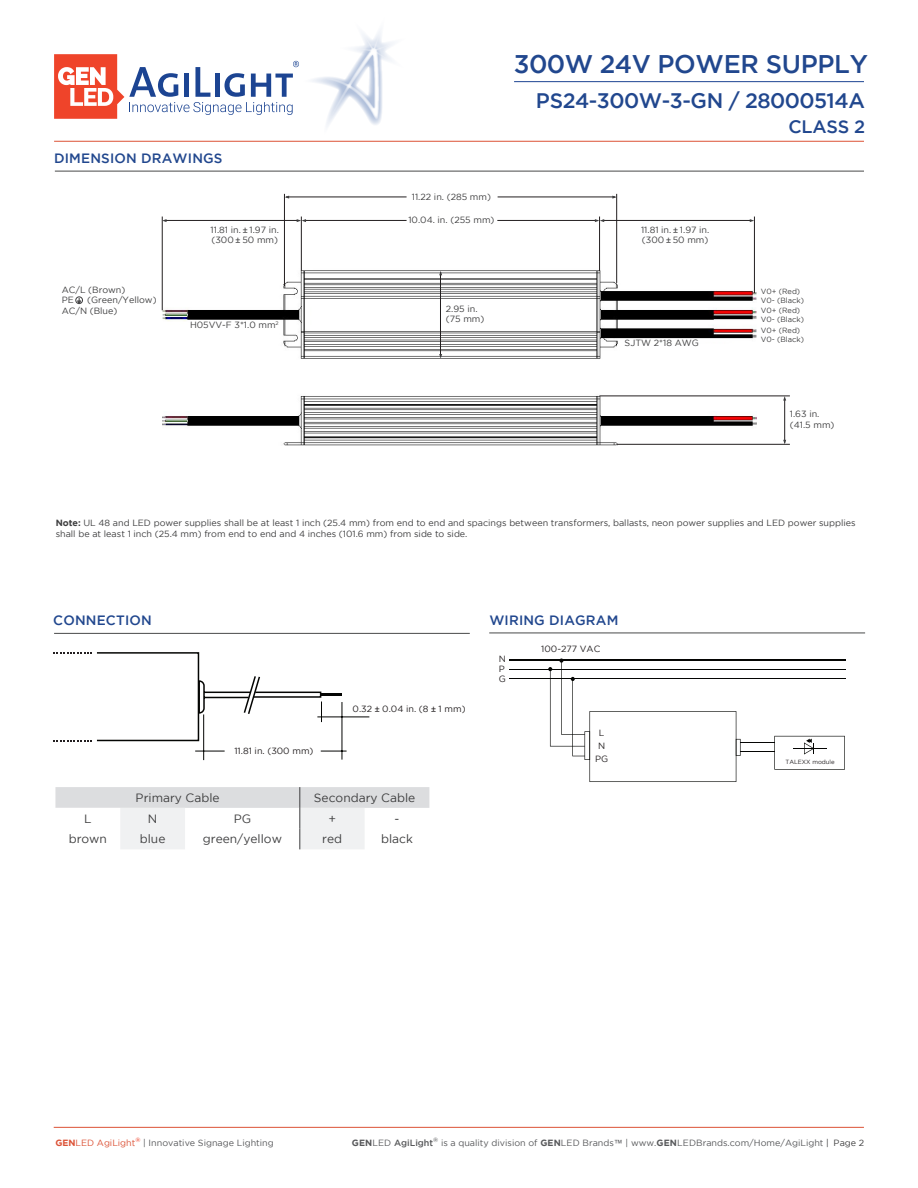
<style>
.page{position:relative;width:918px;height:1188px;background:#fff}
.page>*{position:absolute;margin:0;border:0;box-sizing:border-box;transform-origin:0 0}
.t1{font:500 25.5px "Gotham";letter-spacing:-.01em;color:#21478e}
.t2{font:500 21px "Gotham";letter-spacing:-.025em;color:#21478e}
.t3{font:500 18px "Gotham";letter-spacing:-.01em;color:#21478e}
.t4{font:500 13.5px "Gotham";letter-spacing:.015em;color:#21478e}
.t5{font:12px "Gotham";color:#3e3e3f}
.bullet_points{font:9px/10.5px "Gotham";color:#3e3e3f}
.t6{font:9px "Gotham";color:#57585a}
.t7{font:9px "Gotham";color:#231f20}
.t8{font:500 9px "Gotham";color:#57585a}
.bullet_points-2{font:7.5px "Gotham";color:#3e3e3f}
.t9{font:500 6.15px "Gotham";color:#57585a}
.t10{font:6px "Gotham";color:#231f20}
.s1{font-family:"Arial"}
.s2{font-weight:700}
.s3{font-weight:700;color:#dc5236}
.s4{color:#dc5236}
.s5{font-family:"Gill Sans MT Pro";font-weight:500}
.s6{color:#3e3e3f}
.s7{font-weight:400}
</style>
<div class="page">
<svg style="left:54px;top:54px;width:230px;height:65px"></svg>
<hr style="left:54px;top:141px;width:810px;height:1px;background:#dc5235">
<img style="left:284px;top:31px;width:141px;height:111px">
<hr style="left:54px;top:1127px;width:810px;height:1px;background:#dc5236">
<img style="left:162px;top:264px;width:594px;height:182px">
<hr style="left:55px;top:171px;width:809px;height:1px;background:#494a4a">
<div style="left:76px;top:297px;width:7px;height:7px;border:1px solid #3e3e3f;border-radius:50%"></div>
<svg style="left:77px;top:298px;width:4px;height:5px"></svg>
<hr style="left:162px;top:217px;width:1px;height:93px;background:#231f20">
<hr style="left:164px;top:220px;width:136px;height:1px;background:#231f20">
<hr style="left:303px;top:220px;width:104px;height:1px;background:#231f20">
<hr style="left:286px;top:197px;width:121px;height:1px;background:#231f20">
<hr style="left:498px;top:197px;width:117px;height:1px;background:#231f20">
<hr style="left:497px;top:220px;width:101px;height:1px;background:#231f20">
<hr style="left:440px;top:272px;width:1px;height:84px;background:#231f20">
<hr style="left:602px;top:220px;width:150px;height:1px;background:#231f20">
<hr style="left:784px;top:399px;width:1px;height:44px;background:#231f20">
<hr style="left:301px;top:217px;width:1px;height:54px;background:#231f20">
<hr style="left:284px;top:194px;width:1px;height:92px;background:#231f20">
<hr style="left:616px;top:194px;width:1px;height:89px;background:#231f20">
<hr style="left:599px;top:396px;width:191px;height:1px;background:#231f20">
<hr style="left:617px;top:444px;width:173px;height:1px;background:#231f20">
<hr style="left:599px;top:217px;width:1px;height:54px;background:#231f20">
<hr style="left:754px;top:217px;width:1px;height:76px;background:#231f20">
<svg style="left:783px;top:396px;width:3px;height:5px"></svg>
<svg style="left:439px;top:271px;width:3px;height:4px"></svg>
<svg style="left:439px;top:354px;width:3px;height:5px"></svg>
<svg style="left:612px;top:196px;width:5px;height:3px"></svg>
<svg style="left:595px;top:219px;width:9px;height:3px"></svg>
<svg style="left:297px;top:219px;width:9px;height:3px"></svg>
<svg style="left:162px;top:219px;width:5px;height:3px"></svg>
<svg style="left:55px;top:787px;width:374px;height:62px"></svg>
<hr style="left:54px;top:633px;width:416px;height:1px;background:#494a4a">
<hr style="left:489px;top:633px;width:376px;height:1px;background:#494a4a">
<hr style="left:509px;top:659px;width:337px;height:2px;background:#040503">
<hr style="left:509px;top:669px;width:337px;height:1px;background:#040503">
<hr style="left:740px;top:743px;width:35px;height:1px;background:#040503">
<hr style="left:740px;top:751px;width:35px;height:1px;background:#040503">
<svg style="left:774px;top:736px;width:71px;height:34px"></svg>
<div style="left:96px;top:652px;width:103px;height:89px;border:2px solid #040503"></div>
<svg style="left:53px;top:652px;width:39px;height:1px"></svg>
<svg style="left:53px;top:740px;width:39px;height:2px"></svg>
<hr style="left:321px;top:693px;width:21px;height:3px;background:#040503">
<hr style="left:203px;top:714px;width:1px;height:46px;background:#040503">
<hr style="left:195px;top:751px;width:30px;height:1px;background:#040503">
<hr style="left:342px;top:702px;width:1px;height:58px;background:#040503">
<svg style="left:321px;top:751px;width:26px;height:1px"></svg>
<svg style="left:198px;top:675px;width:124px;height:47px"></svg>
<hr style="left:317px;top:717px;width:52px;height:1px;background:#040503">
<hr style="left:509px;top:679px;width:337px;height:1px;background:#040503">
<svg style="left:548px;top:658px;width:193px;height:124px"></svg>
<hr style="left:514px;top:81px;width:350px;height:1px;background:#1c4492">
<p class="t4" style="left:54px;top:151px;width:170px">DIMENSION DRAWINGS</p>
<p class="bullet_points" style="left:62px;top:284px;width:65px">AC/L (Brown)</p>
<p class="bullet_points" style="left:62px;top:295px;width:14px">PE</p>
<p class="bullet_points" style="left:87px;top:295px;width:71px">(Green/Yellow)</p>
<p class="bullet_points" style="left:62px;top:305px;width:57px">AC/N (Blue)</p>
<p class="bullet_points" style="left:211px;top:224px;width:70px">11.81 in. <span class="s1">±</span> 1.97 in. (300 <span class="s1">±</span> 50 mm)</p>
<p class="bullet_points" style="left:190px;top:320px;width:90px">H05VV-F 3*1.0 mm<sup>2</sup></p>
<p class="t1" style="left:514px;top:49px;width:356px">300W 24V POWER SUPPLY</p>
<p class="t2" style="left:536px;top:89px;width:331px">PS24-300W-3-GN / 28000514A</p>
<p class="t3" style="left:789px;top:116px;width:78px">CLASS 2</p>
<p class="bullet_points" style="left:412px;top:191px;width:81px">11.22 in. (285 mm)</p>
<p class="bullet_points" style="left:408px;top:215px;width:88px">10.04. in. (255 mm)</p>
<p class="bullet_points" style="left:446px;top:303px;width:33px">2.95 in.</p>
<p class="bullet_points" style="left:446px;top:314px;width:40px">(75 mm)</p>
<p class="bullet_points" style="left:641px;top:224px;width:70px">11.81 in. <span class="s1">±</span> 1.97 in. (300 <span class="s1">±</span> 50 mm)</p>
<p class="bullet_points" style="left:625px;top:338px;width:76px">SJTW 2*18 AWG</p>
<p class="bullet_points-2" style="left:761px;top:287px;width:41px">V0+ (Red)</p>
<p class="bullet_points-2" style="left:761px;top:296px;width:45px">V0- (Black)</p>
<p class="bullet_points-2" style="left:761px;top:306px;width:41px">V0+ (Red)</p>
<p class="bullet_points-2" style="left:761px;top:315px;width:45px">V0- (Black)</p>
<p class="bullet_points-2" style="left:761px;top:326px;width:41px">V0+ (Red)</p>
<p class="bullet_points-2" style="left:761px;top:335px;width:45px">V0- (Black)</p>
<p class="bullet_points" style="left:790px;top:409px;width:31px">1.63 in.</p>
<p class="bullet_points" style="left:790px;top:419px;width:46px">(41.5 mm)</p>
<p class="bullet_points" style="left:56px;top:518px;width:801px"><span class="s2">Note:</span> UL 48 and LED power supplies shall be at least 1 inch (25.4 mm) from end to end and spacings between transformers, ballasts, neon power supplies and LED power supplies shall be at least 1 inch (25.4 mm) from end to end and 4 inches (101.6 mm) from side to side.</p>
<p class="t4" style="left:53px;top:613px;width:100px">CONNECTION</p>
<p class="t4" style="left:489px;top:612px;width:131px">WIRING DIAGRAM</p>
<p class="t7" style="left:234px;top:746px;width:81px">11.81 in. (300 mm)</p>
<p class="t7" style="left:353px;top:704px;width:114px">0.32 <span class="s1">±</span> 0.04 in. (8 <span class="s1">±</span> 1 mm)</p>
<p class="t5" style="left:136px;top:791px;width:85px">Primary Cable</p>
<p class="t5" style="left:314px;top:791px;width:103px">Secondary Cable</p>
<p class="t5" style="left:84px;top:812px;width:9px">L</p>
<p class="t5" style="left:148px;top:812px;width:11px">N</p>
<p class="t5" style="left:234px;top:812px;width:19px">PG</p>
<p class="t5" style="left:328px;top:812px;width:9px">+</p>
<p class="t5" style="left:395px;top:812px;width:6px">-</p>
<p class="t5" style="left:69px;top:833px;width:40px">brown</p>
<p class="t5" style="left:140px;top:833px;width:27px">blue</p>
<p class="t5" style="left:203px;top:833px;width:81px">green/yellow</p>
<p class="t5" style="left:322px;top:833px;width:21px">red</p>
<p class="t5" style="left:381px;top:833px;width:33px">black</p>
<p class="t7" style="left:499px;top:654px;width:9px">N</p>
<p class="t7" style="left:499px;top:664px;width:8px">P</p>
<p class="t7" style="left:499px;top:674px;width:9px">G</p>
<p class="t7" style="left:541px;top:644px;width:61px">100-277 VAC</p>
<p class="t7" style="left:599px;top:728px;width:7px">L</p>
<p class="t7" style="left:598px;top:741px;width:9px">N</p>
<p class="t7" style="left:595px;top:754px;width:15px">PG</p>
<p class="t10" style="left:785px;top:759px;width:51px">TALEXX module</p>
<p class="t6" style="left:55px;top:1138px;width:220px"><span class="s3">GEN</span><span class="s4">LED AgiLight</span><sup>®</sup> | Innovative Signage Lighting</p>
<p class="t6" style="left:441px;top:1138px;width:389px">is a quality division of <span class="s2">GEN</span>LED Brands<span class="s5">™</span> | www.<span class="s2">GEN</span>LEDBrands.com/Home/AgiLight <span class="s6">|</span></p>
<p class="t9" style="left:433px;top:1137px;width:7px">®</p>
<p class="t8" style="left:352px;top:1138px;width:83px"><span class="s2">GEN</span><span class="s7">LED</span> AgiLight</p>
<p class="bullet_points" style="left:834px;top:1137px;width:32px">Page 2</p>
</div>
